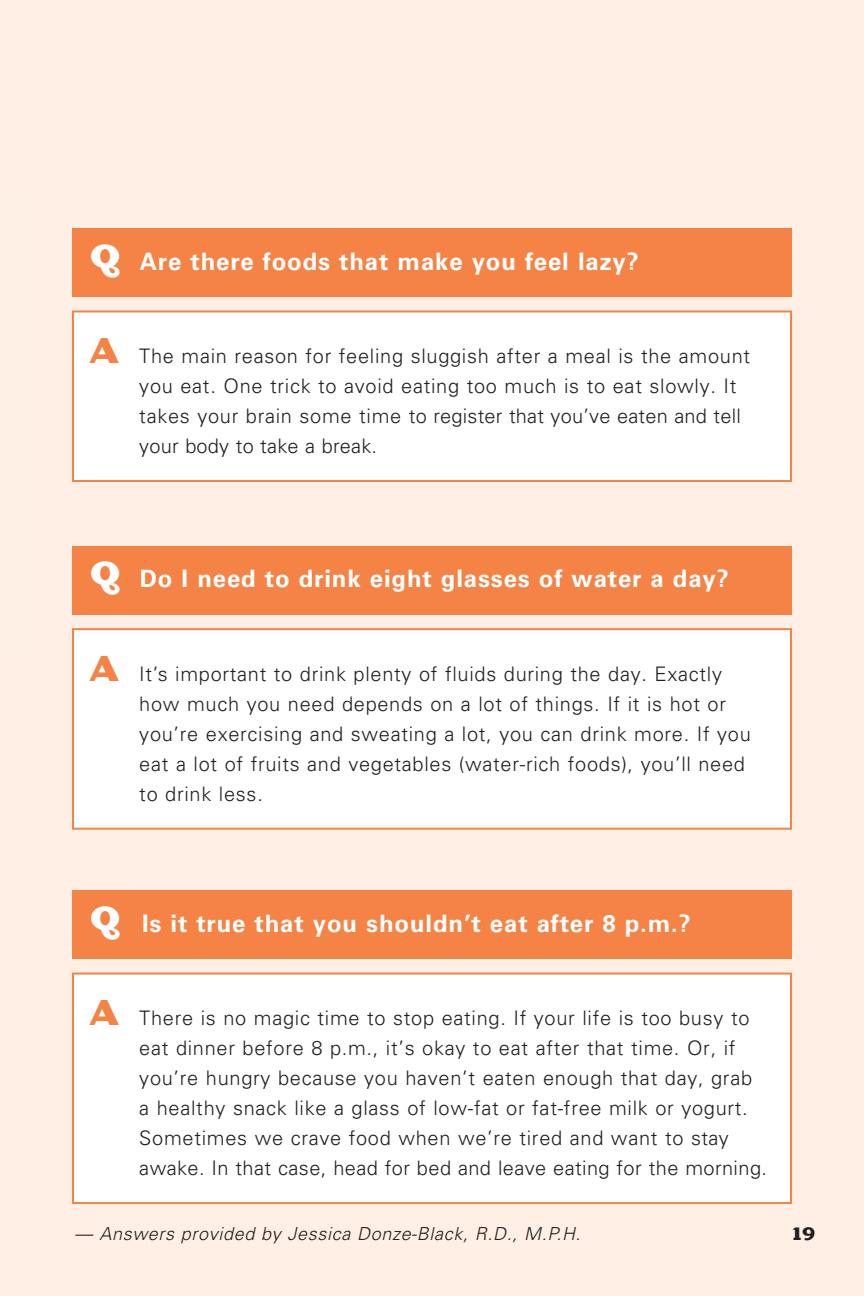
<style>
.page{position:relative;width:864px;height:1296px;background:#ffefe5}
.page>*{position:absolute;margin:0;border:0;box-sizing:border-box;transform-origin:0 0}
.t1{font:700 40px "Dogma";color:#fff}
.t2{font:700 40px "Dogma";color:#f58345}
.t3{font:700 24px "Univers";letter-spacing:.035em;color:#fff}
.t4{font:300 20px/30px "Univers";letter-spacing:.035em;color:#231f20}
.t5{font:700 20px "Dogma";color:#231f20}
.t6{font:italic 300 18px "Univers";letter-spacing:.035em;color:#231f20}
</style>
<div class="page">
<div style="left:72px;top:546px;width:720px;height:68px;background:#f58345"></div>
<div style="left:73px;top:629px;width:718px;height:200px;background:#fff"></div>
<div style="left:72px;top:628px;width:720px;height:202px;border:2px solid #f58345"></div>
<div style="left:72px;top:890px;width:720px;height:69px;background:#f58345"></div>
<div style="left:73px;top:974px;width:718px;height:229px;background:#fff"></div>
<div style="left:72px;top:973px;width:720px;height:231px;border:2px solid #f58345"></div>
<div style="left:72px;top:228px;width:720px;height:69px;background:#f58345"></div>
<div style="left:73px;top:311px;width:718px;height:170px;background:#fff"></div>
<div style="left:72px;top:310px;width:720px;height:172px;border:2px solid #f58345"></div>
<p class="t1" style="left:90px;top:227px;width:32px">Q</p>
<h3 class="t3" style="left:140px;top:247px;width:500px">Are there foods that make you feel lazy?</h3>
<p class="t2" style="left:92px;top:320px;width:26px">A</p>
<p class="t4" style="left:139px;top:341px;width:612px">The main reason for feeling sluggish after a meal is the amount you eat. One trick to avoid eating too much is to eat slowly. It takes your brain some time to register that you’ve eaten and tell your body to take a break.</p>
<p class="t1" style="left:90px;top:544px;width:32px">Q</p>
<h3 class="t3" style="left:140px;top:565px;width:591px">Do I need to drink eight glasses of water a day?</h3>
<p class="t2" style="left:92px;top:637px;width:26px">A</p>
<p class="t4" style="left:139px;top:659px;width:613px">It’s important to drink plenty of fluids during the day. Exactly how much you need depends on a lot of things. If it is hot or you’re exercising and sweating a lot, you can drink more. If you eat a lot of fruits and vegetables (water-rich foods), you’ll need to drink less.</p>
<p class="t1" style="left:90px;top:888px;width:32px">Q</p>
<h3 class="t3" style="left:142px;top:909px;width:550px">Is it true that you shouldn’t eat after 8 p.m.?</h3>
<p class="t2" style="left:92px;top:982px;width:26px">A</p>
<p class="t4" style="left:139px;top:1003px;width:629px">There is no magic time to stop eating. If your life is too busy to eat dinner before 8 p.m., it’s okay to eat after that time. Or, if you’re hungry because you haven’t eaten enough that day, grab a healthy snack like a glass of low-fat or fat-free milk or yogurt.<br>Sometimes we crave food when we’re tired and want to stay awake. In that case, head for bed and leave eating for the morning.</p>
<p class="t6" style="left:75px;top:1223px;width:507px">— Answers provided by Jessica Donze-Black, R.D., M.P.H.</p>
<p class="t5" style="left:792px;top:1219px;width:25px">19</p>
</div>
